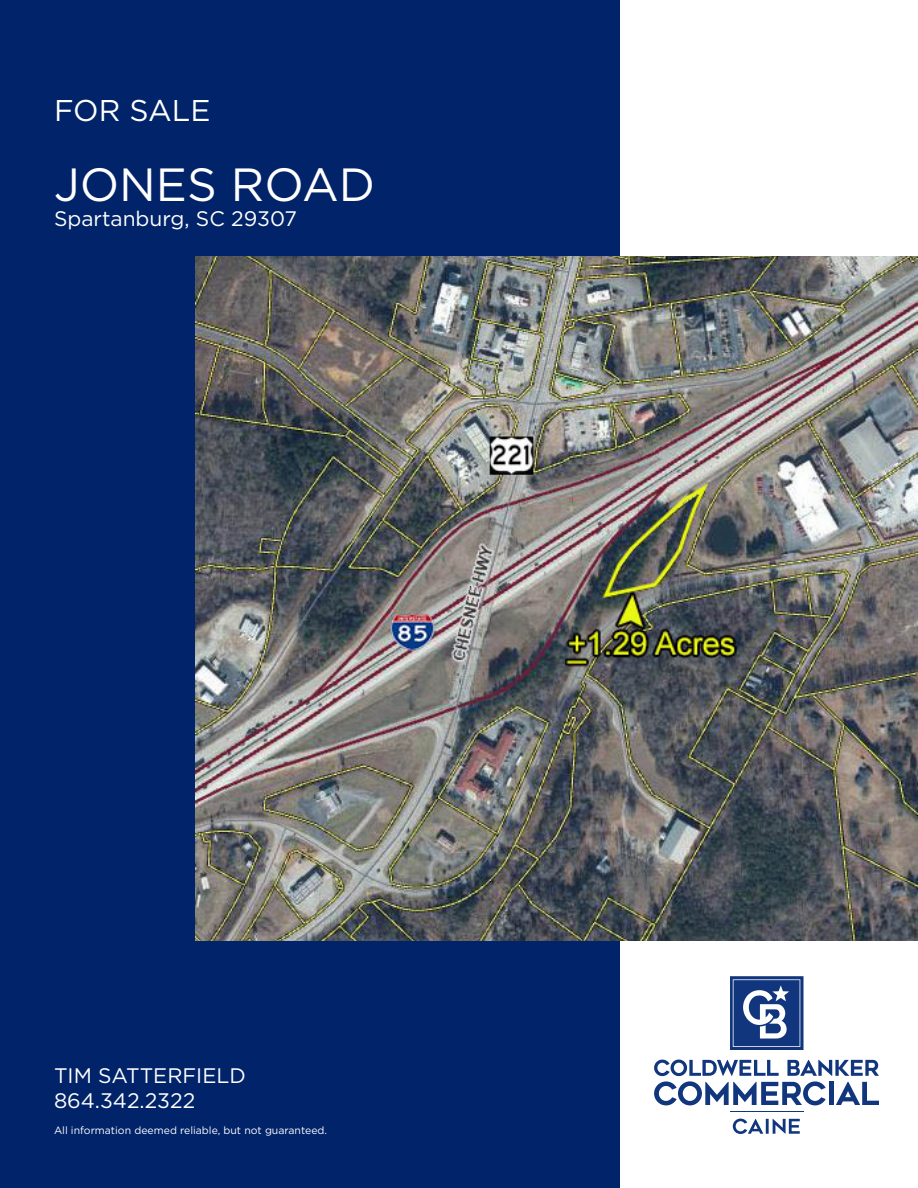
<style>
.page{position:relative;width:918px;height:1188px;background:#fff}
.page>*{position:absolute;margin:0;border:0;box-sizing:border-box;transform-origin:0 0}
.t1{font:46.5px "Gotham";color:#fff}
.t2{font:30px "Gotham";color:#fff}
.t3{font:21px "Gotham";color:#fff}
.t4{font:10.5px "Gotham";color:#fff}
</style>
<div class="page">
<div style="left:0;top:0;width:619px;height:1188px;background:#002369"></div>
<svg style="left:654px;top:1060px;width:225px;height:45px"></svg>
<hr style="left:730px;top:1112px;width:73px;height:1px;background:#11367e">
<svg style="left:733px;top:1119px;width:67px;height:15px"></svg>
<svg style="left:730px;top:976px;width:74px;height:74px;background:#47639b"></svg>
<img style="left:196px;top:256px;width:722px;height:685px">
<p class="t2" style="left:54px;top:92px;width:158px">FOR SALE</p>
<p class="t1" style="left:54px;top:154px;width:323px">JONES ROAD</p>
<p class="t3" style="left:54px;top:205px;width:244px">Spartanburg, SC 29307</p>
<p class="t3" style="left:54px;top:1062px;width:193px">TIM SATTERFIELD</p>
<p class="t3" style="left:54px;top:1087px;width:143px">864.342.2322</p>
<p class="t4" style="left:54px;top:1124px;width:275px">All information deemed reliable, but not guaranteed.</p>
</div>
